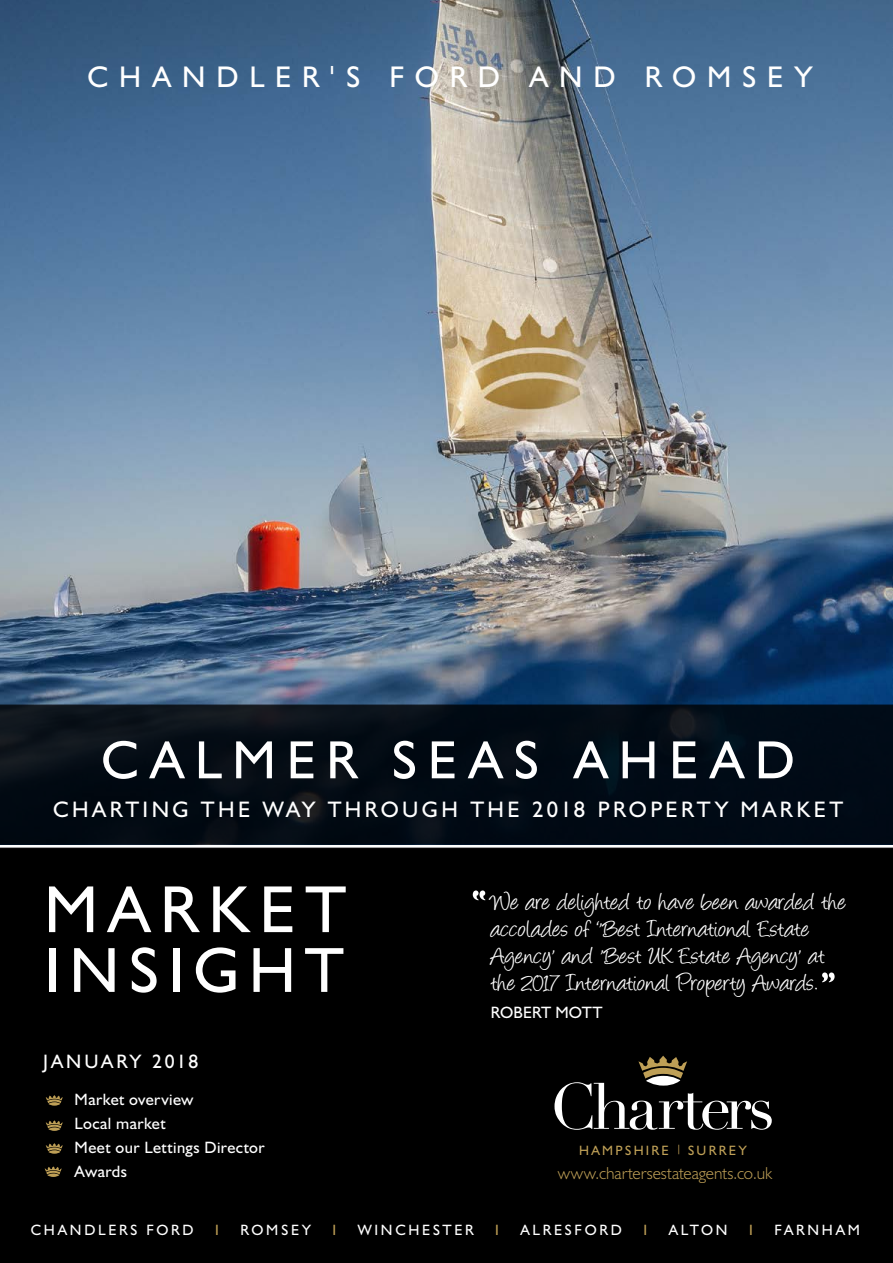
<style>
.page{position:relative;width:893px;height:1263px;background:#fff}
.page>*{position:absolute;margin:0;border:0;box-sizing:border-box;transform-origin:0 0}
.t1{font:66.75px "Humanist 521 BT";letter-spacing:.15em;color:#fff}
.t2{font:64.05px "Humanist 521 BT";letter-spacing:.145em;color:#fff}
.t3{font:54px "Humanist 521 BT";letter-spacing:.205em;color:#fff}
.t4{font:30px "Humanist 521 BT";letter-spacing:.365em;color:#fff}
.t5{font:27px/27px "Angelina";letter-spacing:.005em;color:#fff}
.t6{font:22.5px "Humanist 521 BT";letter-spacing:.15em;color:#fff}
.t7{font:19.5px "Humanist 521 BT";letter-spacing:.145em;color:#fff}
.t8{font:300 17.4px "Humanist 521 BT";letter-spacing:-.005em;color:#be9f56}
.t9{font:16.5px/24px "Humanist 521 BT";letter-spacing:.025em;color:#fff}
.t10{font:16.5px "Humanist 521 BT";letter-spacing:.005em;color:#fff}
.t11{font:15px "Humanist 521 BT";letter-spacing:.185em;color:#fff}
.t12{font:15px "Humanist 521 BT";color:#be9f56}
.t13{font:13.5px "Humanist 521 BT";letter-spacing:.17em;color:#be9f56}
</style>
<div class="page">
<img style="left:0;top:0;width:893px;height:704px">
<div style="left:0;top:848px;width:893px;height:415px;background:#000"></div>
<svg style="left:0;top:704px;width:893px;height:141px;fill:#010b15"></svg>
<svg style="left:554px;top:1056px;width:218px;height:74px"></svg>
<div style="left:646px;top:1076px;width:34px;height:9px;background:#fff;border-radius:50%"></div>
<svg style="left:473px;top:890px;width:12px;height:10px"></svg>
<svg style="left:822px;top:972px;width:13px;height:10px"></svg>
<svg style="left:48px;top:1127px;width:12px;height:4px"></svg>
<svg style="left:46px;top:1120px;width:17px;height:8px"></svg>
<svg style="left:48px;top:1102px;width:12px;height:4px"></svg>
<svg style="left:46px;top:1095px;width:17px;height:8px"></svg>
<svg style="left:48px;top:1150px;width:12px;height:4px"></svg>
<svg style="left:46px;top:1143px;width:17px;height:8px"></svg>
<svg style="left:47px;top:1173px;width:12px;height:4px"></svg>
<svg style="left:45px;top:1166px;width:17px;height:8px"></svg>
<p class="t4" style="left:87px;top:58px;width:726px">CHANDLER'S FORD AND ROMSEY</p>
<h3 class="t3" style="left:101px;top:727px;width:695px">CALMER SEAS AHEAD</h3>
<p class="t6" style="left:53px;top:796px;width:792px">CHARTING THE WAY THROUGH THE 2018 PROPERTY MARKET</p>
<h1 class="t1" style="left:44px;top:868px;width:304px">MARKET</h1>
<h2 class="t2" style="left:44px;top:930px;width:301px">INSIGHT</h2>
<p class="t7" style="left:43px;top:1049px;width:157px">JANUARY 2018</p>
<p class="t9" style="left:75px;top:1087px;width:192px">Market overview<br>Local market<br>Meet our Lettings Director<br>Awards</p>
<p class="t5" style="left:491px;top:891px;width:357px">We are delighted to have been awarded the accolades of ‘'Best International Estate Agency' and 'Best UK Estate Agency' at the 2017 International Property Awards.</p>
<p class="t10" style="left:491px;top:1002px;width:113px">ROBERT MOTT</p>
<p class="t13" style="left:579px;top:1141px;width:169px">HAMPSHIRE <sup>|</sup> SURREY</p>
<p class="t8" style="left:558px;top:1162px;width:216px">www.chartersestateagents.co.uk</p>
<p class="t11" style="left:31px;top:1221px;width:164px">CHANDLERS FORD</p>
<p class="t12" style="left:215px;top:1221px;width:5px">I</p>
<p class="t11" style="left:241px;top:1221px;width:72px">ROMSEY</p>
<p class="t12" style="left:332px;top:1221px;width:5px">I</p>
<p class="t11" style="left:358px;top:1221px;width:117px">WINCHESTER</p>
<p class="t12" style="left:495px;top:1221px;width:5px">I</p>
<p class="t11" style="left:520px;top:1221px;width:103px">ALRESFORD</p>
<p class="t12" style="left:643px;top:1221px;width:5px">I</p>
<p class="t11" style="left:669px;top:1221px;width:60px">ALTON</p>
<p class="t12" style="left:749px;top:1221px;width:5px">I</p>
<p class="t11" style="left:774px;top:1221px;width:87px">FARNHAM</p>
</div>
